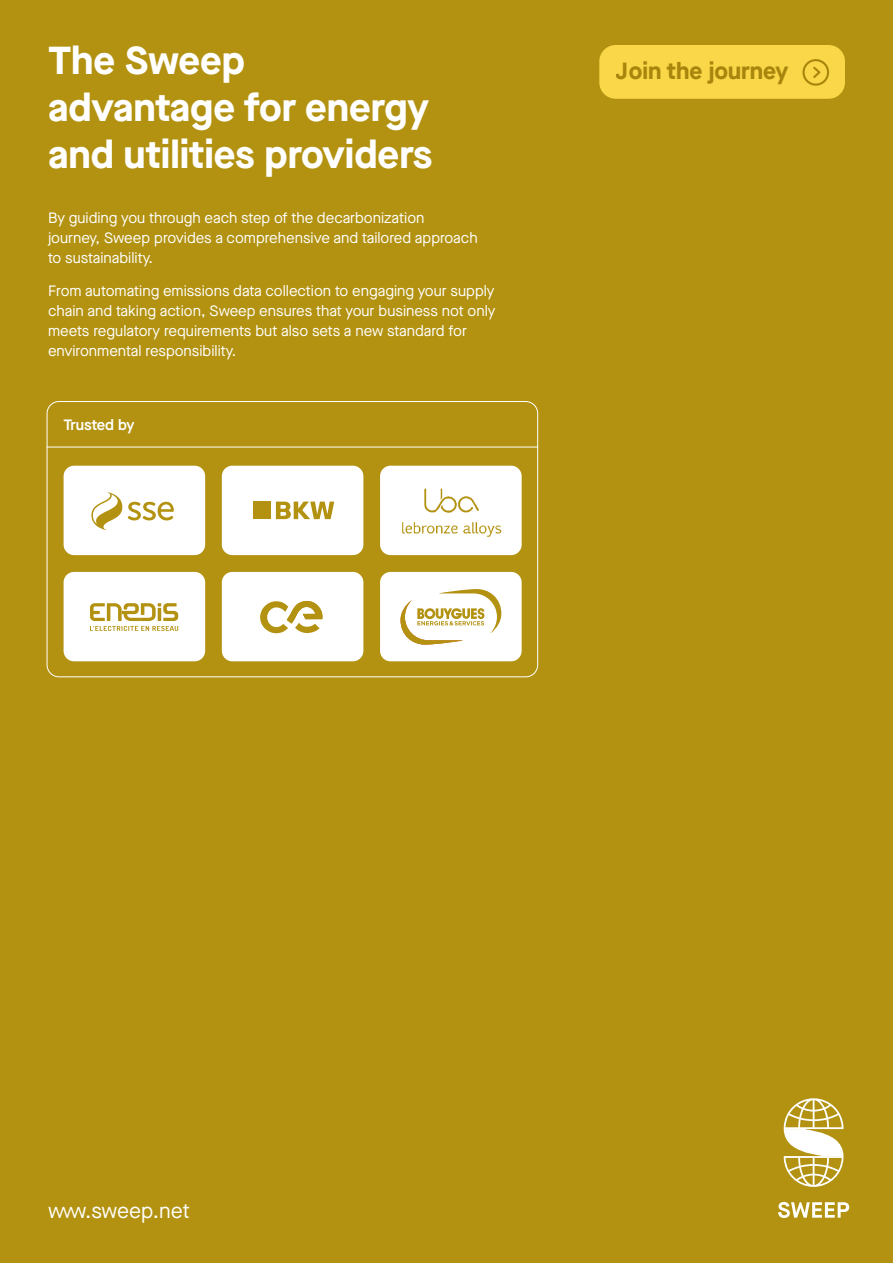
<style>
.page{position:relative;width:893px;height:1263px;background:#b39211}
.page>*{position:absolute;margin:0;border:0;box-sizing:border-box;transform-origin:0 0}
.t1{font:700 39px/46.8px "Maison Neue";color:#fff}
.t2{font:700 23.4px "Maison Neue";color:#b39211}
.t3{font:21px "Maison Neue";letter-spacing:-.005em;color:#fff}
.t4{font:15px/19.8px "Maison Neue";color:#fff}
.t5{font:600 15px "Maison Neue";letter-spacing:-.01em;color:#fff}
</style>
<div class="page">
<svg style="left:778px;top:1202px;width:71px;height:16px"></svg>
<svg style="left:784px;top:1098px;width:59px;height:89px"></svg>
<div style="left:599px;top:45px;width:246px;height:54px;background:#f9d749;border-radius:16px"></div>
<div style="left:47px;top:401px;width:491px;height:276px;border:1px solid #fff;border-radius:12px"></div>
<div style="left:64px;top:466px;width:141px;height:89px;background:#fff;border-radius:10px"></div>
<div style="left:64px;top:572px;width:141px;height:89px;background:#fff;border-radius:10px"></div>
<div style="left:222px;top:466px;width:141px;height:89px;background:#fff;border-radius:10px"></div>
<div style="left:222px;top:572px;width:141px;height:89px;background:#fff;border-radius:10px"></div>
<div style="left:380px;top:466px;width:142px;height:89px;background:#fff;border-radius:10px"></div>
<div style="left:380px;top:572px;width:142px;height:89px;background:#fff;border-radius:10px"></div>
<hr style="left:47px;top:447px;width:491px;height:1px;background:#fff">
<svg style="left:91px;top:492px;width:83px;height:38px"></svg>
<div style="left:253px;top:502px;width:17px;height:17px;background:#b39211"></div>
<svg style="left:276px;top:502px;width:58px;height:17px"></svg>
<img style="left:402px;top:488px;width:100px;height:49px">
<svg style="left:90px;top:603px;width:88px;height:28px"></svg>
<svg style="left:260px;top:601px;width:62px;height:32px"></svg>
<svg style="left:400px;top:589px;width:101px;height:56px"></svg>
<div style="left:802px;top:59px;width:27px;height:27px;border:2px solid #b39211;border-radius:50%"></div>
<svg style="left:813px;top:66px;width:8px;height:12px"></svg>
<h1 class="t1" style="left:48px;top:36px;width:386px">The Sweep advantage for energy and utilities providers</h1>
<p class="t4" style="left:48px;top:208px;width:431px">By guiding you through each step of the decarbonization journey, Sweep provides a comprehensive and tailored approach to sustainability.</p>
<p class="t4" style="left:48px;top:281px;width:449px">From automating emissions data collection to engaging your supply chain and taking action, Sweep ensures that your business not only meets regulatory requirements but also sets a new standard for environmental responsibility.</p>
<p class="t5" style="left:64px;top:414px;width:73px">Trusted by</p>
<h2 class="t2" style="left:616px;top:54px;width:174px">Join the journey</h2>
<h3 class="t3" style="left:48px;top:1197px;width:143px">www.sweep.net</h3>
</div>
